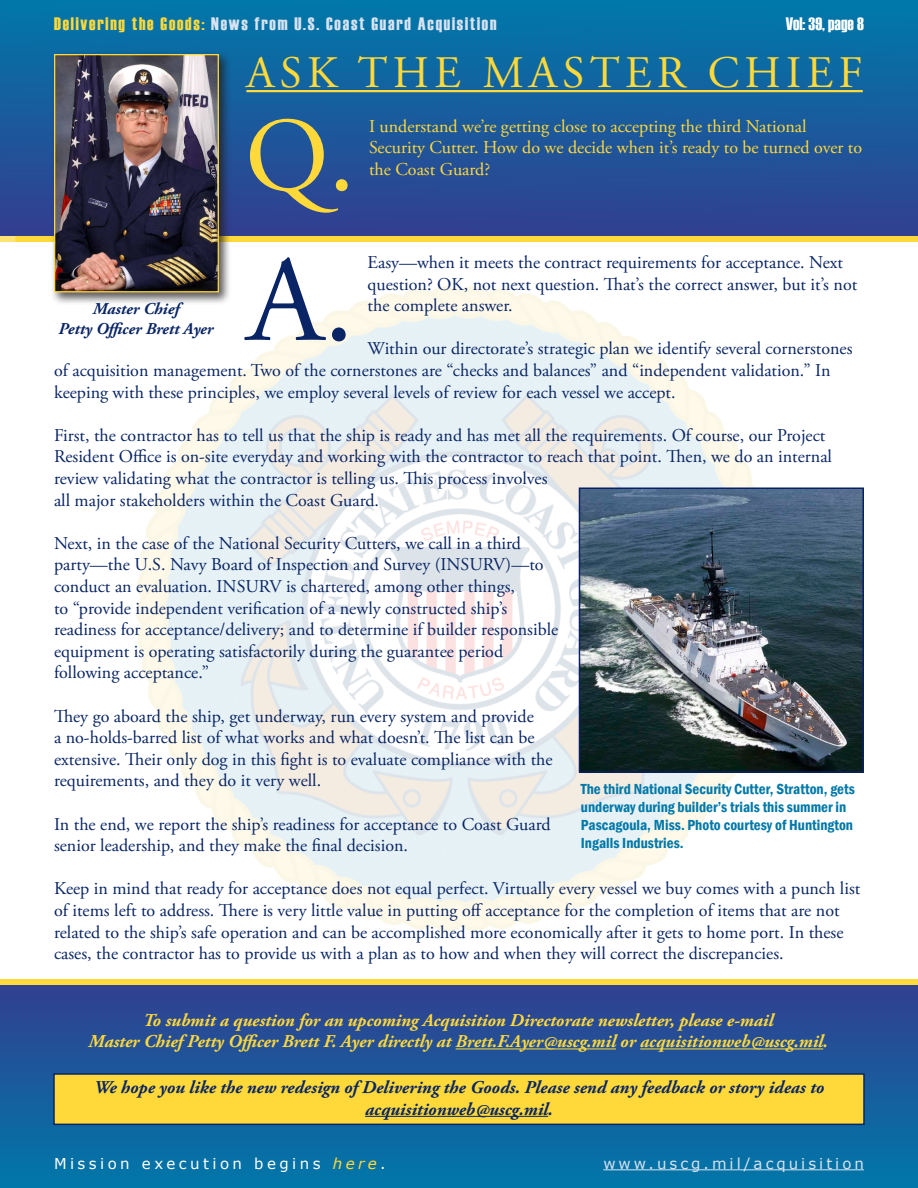
<style>
.page{position:relative;width:918px;height:1188px;background:#fff}
.page>*{position:absolute;margin:0;border:0;box-sizing:border-box;transform-origin:0 0}
.t1{font:122.1px "Adobe Garamond Pro";color:#092565}
.t2{font:105px "Adobe Garamond Pro";color:#ffd939}
.t3{font:45px "Adobe Garamond Pro";letter-spacing:.12em;color:#ffd939}
.t4{font:18px/21.6px "Adobe Garamond Pro";color:#092565}
.t5{font:italic 700 18px "Adobe Garamond Pro";color:#ffd939}
.t6{font:18px/21.6px "Adobe Garamond Pro";color:#ffd939}
.t7{font:italic 700 18px "Adobe Garamond Pro";color:#092565}
.t8{font:18px "Haettenschweiler";letter-spacing:.1em;color:#d7e3f1}
.t9{font:18px "Haettenschweiler";color:#fff}
.t10{font:italic 700 16.5px "Adobe Garamond Pro";color:#092565}
.t11{font:600 condensed 15px/18px "Franklin Gothic";color:#0078a9}
.t12{font:15px "Verdana";letter-spacing:.23em;color:#fff}
.t13{font:15px "Verdana";letter-spacing:.2em;color:#d7e3f1}
.s1{color:#ffd939}
.s2{font-style:italic;color:#ffd939}
</style>
<div class="page">
<div style="left:0;top:984px;width:918px;height:204px;background:linear-gradient(to bottom,#313f90,#0178a9)"></div>
<div style="left:0;top:236px;width:918px;height:5px;background:#ffd939"></div>
<div style="left:0;top:980px;width:918px;height:5px;background:#ffd939"></div>
<img style="left:136px;top:287px;width:646px;height:645px">
<div style="left:0;top:0;width:918px;height:236px;background:linear-gradient(to bottom,#0079a9,#323f90)"></div>
<hr style="left:456px;top:1048px;width:160px;height:1px;background:#ffd939">
<hr style="left:640px;top:1048px;width:183px;height:1px;background:#ffd939">
<hr style="left:246px;top:90px;width:617px;height:2px;background:#ffd939">
<div style="left:51px;top:51px;width:181px;height:254px;background:#231f20;opacity:.75"></div>
<img style="left:56px;top:56px;width:161px;height:234px">
<div style="left:54px;top:54px;width:165px;height:238px;border:1px solid #ffd939"></div>
<hr style="left:603px;top:1169px;width:261px;height:1px;background:#d7e3f1">
<img style="left:582px;top:491px;width:279px;height:279px">
<div style="left:579px;top:488px;width:285px;height:285px;border:2px solid #092065"></div>
<div style="left:53px;top:1073px;width:812px;height:52px;background:#ffd939;border:2px solid #092565"></div>
<hr style="left:365px;top:1116px;width:183px;height:1px;background:#092565">
<p class="t8" style="left:54px;top:12px;width:444px"><span class="s1">Delivering the Goods:</span> News from U.S. Coast Guard Acquisition</p>
<p class="t9" style="left:786px;top:12px;width:80px">Vol: 39, page 8</p>
<p class="t3" style="left:246px;top:45px;width:618px">ASK THE MASTER CHIEF</p>
<p class="t2" style="left:245px;top:93px;width:111px">Q.</p>
<p class="t6" style="left:369px;top:116px;width:495px">I understand we’re getting close to accepting the third National<br>Security Cutter. How do we decide when it’s ready to be turned over to the Coast Guard?</p>
<p class="t4" style="left:368px;top:252px;width:491px">Easy—when it meets the contract requirements for acceptance. Next question? OK, not next question. That’s the correct answer, but it’s not the complete answer.</p>
<p class="t4" style="left:54px;top:339px;width:800px;text-indent:314px">Within our directorate’s strategic plan we identify several cornerstones of acquisition management. Two of the cornerstones are “checks and balances” and “independent validation.” In keeping with these principles, we employ several levels of review for each vessel we accept.</p>
<p class="t4" style="left:54px;top:425px;width:780px">First, the contractor has to tell us that the ship is ready and has met all the requirements. Of course, our Project Resident Office is on-site everyday and working with the contractor to reach that point. Then, we do an internal review validating what the contractor is telling us. This process involves<br>all major stakeholders within the Coast Guard.</p>
<p class="t4" style="left:54px;top:533px;width:506px">Next, in the case of the National Security Cutters, we call in a third party—the U.S. Navy Board of Inspection and Survey (INSURV)—to conduct an evaluation. INSURV is chartered, among other things,<br>to “provide independent verification of a newly constructed ship’s readiness for acceptance/delivery; and to determine if builder responsible equipment is operating satisfactorily during the guarantee period following acceptance.”</p>
<p class="t4" style="left:54px;top:706px;width:500px">They go aboard the ship, get underway, run every system and provide<br>a no-holds-barred list of what works and what doesn’t. The list can be extensive. Their only dog in this fight is to evaluate compliance with the requirements, and they do it very well.</p>
<p class="t4" style="left:54px;top:814px;width:498px">In the end, we report the ship’s readiness for acceptance to Coast Guard senior leadership, and they make the final decision.</p>
<p class="t4" style="left:54px;top:879px;width:808px">Keep in mind that ready for acceptance does not equal perfect. Virtually every vessel we buy comes with a punch list of items left to address. There is very little value in putting off acceptance for the completion of items that are not related to the ship’s safe operation and can be accomplished more economically after it gets to home port. In these cases, the contractor has to provide us with a plan as to how and when they will correct the discrepancies.</p>
<p class="t1" style="left:248px;top:228px;width:108px">A.</p>
<p class="t10" style="left:93px;top:300px;width:88px">Master Chief</p>
<p class="t10" style="left:59px;top:320px;width:156px">Petty Officer Brett Ayer</p>
<p class="t11" style="left:581px;top:779px;width:275px">The third National Security Cutter, Stratton, gets underway during builder’s trials this summer in Pascagoula, Miss. Photo courtesy of Huntington Ingalls Industries.</p>
<p class="t5" style="left:143px;top:1009px;width:632px">To submit a question for an upcoming Acquisition Directorate newsletter, please e-mail</p>
<p class="t5" style="left:89px;top:1031px;width:741px">Master Chief Petty Officer Brett F. Ayer directly at Brett.F.Ayer@uscg.mil or acquisitionweb@uscg.mil.</p>
<p class="t7" style="left:94px;top:1077px;width:732px">We hope you like the new redesign of Delivering the Goods. Please send any feedback or story ideas to</p>
<p class="t7" style="left:365px;top:1098px;width:189px">acquisitionweb@uscg.mil.</p>
<p class="t12" style="left:54px;top:1154px;width:333px">Mission execution begins <span class="s2">here</span>.</p>
<p class="t13" style="left:603px;top:1154px;width:262px">www.uscg.mil/acquisition</p>
</div>
